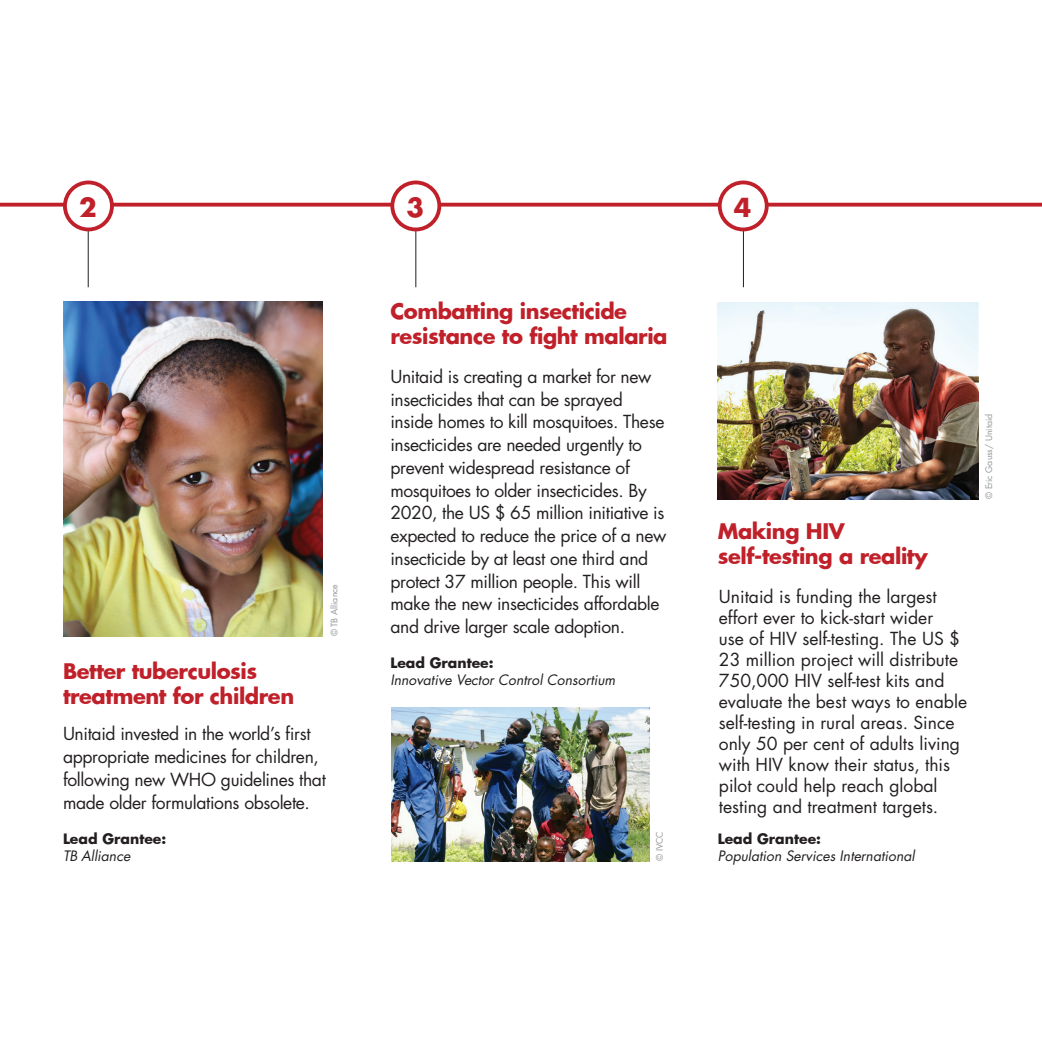
<style>
.page{position:relative;width:1042px;height:1042px;background:#fff}
.page>*{position:absolute;margin:0;border:0;box-sizing:border-box;transform-origin:0 0}
.t1{font:700 25.55px "Futura";color:#c02029}
.t2{font:700 21px/25.2px "Futura";letter-spacing:-.02em;color:#c02029}
.t3{font:17.5px/22.8px "Futura";letter-spacing:-.02em;color:#231f20}
.t4{font:17.5px/21px "Futura";color:#231f20}
.t5{font:italic 14px/16.8px "Futura";color:#231f20}
.t6{font:700 14px/16.8px "Futura";color:#231f20}
.t7{font:8.75px "Futura";color:#939598}
.s1{font-weight:400;font-style:italic}
.s2{font-weight:700;font-style:normal}
</style>
<div class="page">
<hr style="left:88px;top:197px;width:1px;height:90px;background:#231f20">
<hr style="left:415px;top:197px;width:1px;height:90px;background:#231f20">
<hr style="left:743px;top:197px;width:1px;height:90px;background:#231f20">
<svg style="left:0;top:203px;width:1042px;height:4px;background:#c6373f"></svg>
<img style="left:392px;top:707px;width:258px;height:154px">
<img style="left:718px;top:302px;width:260px;height:197px">
<img style="left:63px;top:301px;width:259px;height:335px">
<div style="left:65px;top:182px;width:47px;height:47px;background:#fff;border-radius:50%"></div>
<div style="left:63px;top:180px;width:51px;height:51px;border:4px solid #c02029;border-radius:50%"></div>
<div style="left:392px;top:182px;width:47px;height:47px;background:#fff;border-radius:50%"></div>
<div style="left:390px;top:180px;width:51px;height:51px;border:4px solid #c02029;border-radius:50%"></div>
<div style="left:720px;top:182px;width:47px;height:47px;background:#fff;border-radius:50%"></div>
<div style="left:718px;top:180px;width:50px;height:51px;border:4px solid #c02029;border-radius:50%"></div>
<p class="t1" style="left:79px;top:189px;width:19px">2</p>
<p class="t1" style="left:406px;top:189px;width:19px">3</p>
<p class="t1" style="left:734px;top:189px;width:19px">4</p>
<p class="t7" style="left:328px;top:636px;width:54px;rotate:-90deg">© TB Alliance</p>
<p class="t2" style="left:63px;top:658px;width:233px">Better tuberculosis treatment for children</p>
<p class="t3" style="left:63px;top:722px;width:264px">Unitaid invested in the world’s first appropriate medicines for children, following new WHO guidelines that made older formulations obsolete.</p>
<p class="t6" style="left:63px;top:830px;width:105px">Lead Grantee:<br><span class="s1">TB Alliance</span></p>
<p class="t2" style="left:390px;top:298px;width:279px">Combatting insecticide resistance to fight malaria</p>
<p class="t3" style="left:390px;top:365px;width:278px">Unitaid is creating a market for new insecticides that can be sprayed inside homes to kill mosquitoes. These insecticides are needed urgently to prevent widespread resistance of mosquitoes to older insecticides. By 2020, the US $ 65 million initiative is expected to reduce the price of a new insecticide by at least one third and protect 37 million people. This will make the new insecticides affordable and drive larger scale adoption.</p>
<p class="t5" style="left:390px;top:654px;width:226px"><span class="s2">Lead Grantee:<br></span>Innovative Vector Control Consortium</p>
<p class="t7" style="left:653px;top:861px;width:31px;rotate:-90deg">© IVCC</p>
<p class="t2" style="left:718px;top:517px;width:211px">Making HIV self-testing a reality</p>
<p class="t4" style="left:719px;top:586px;width:250px">Unitaid is funding the largest effort ever to kick-start wider<br>use of HIV self-testing. The US $<br>23 million project will distribute<br>750,000 HIV self-test kits and evaluate the best ways to enable self-testing in rural areas. Since only 50 per cent of adults living with HIV know their status, this pilot could help reach global testing and treatment targets.</p>
<p class="t5" style="left:718px;top:830px;width:198px"><span class="s2">Lead Grantee:<br></span>Population Services International</p>
<p class="t7" style="left:983px;top:499px;width:87px;rotate:-90deg">© Eric Gauss/ Unitaid</p>
</div>
